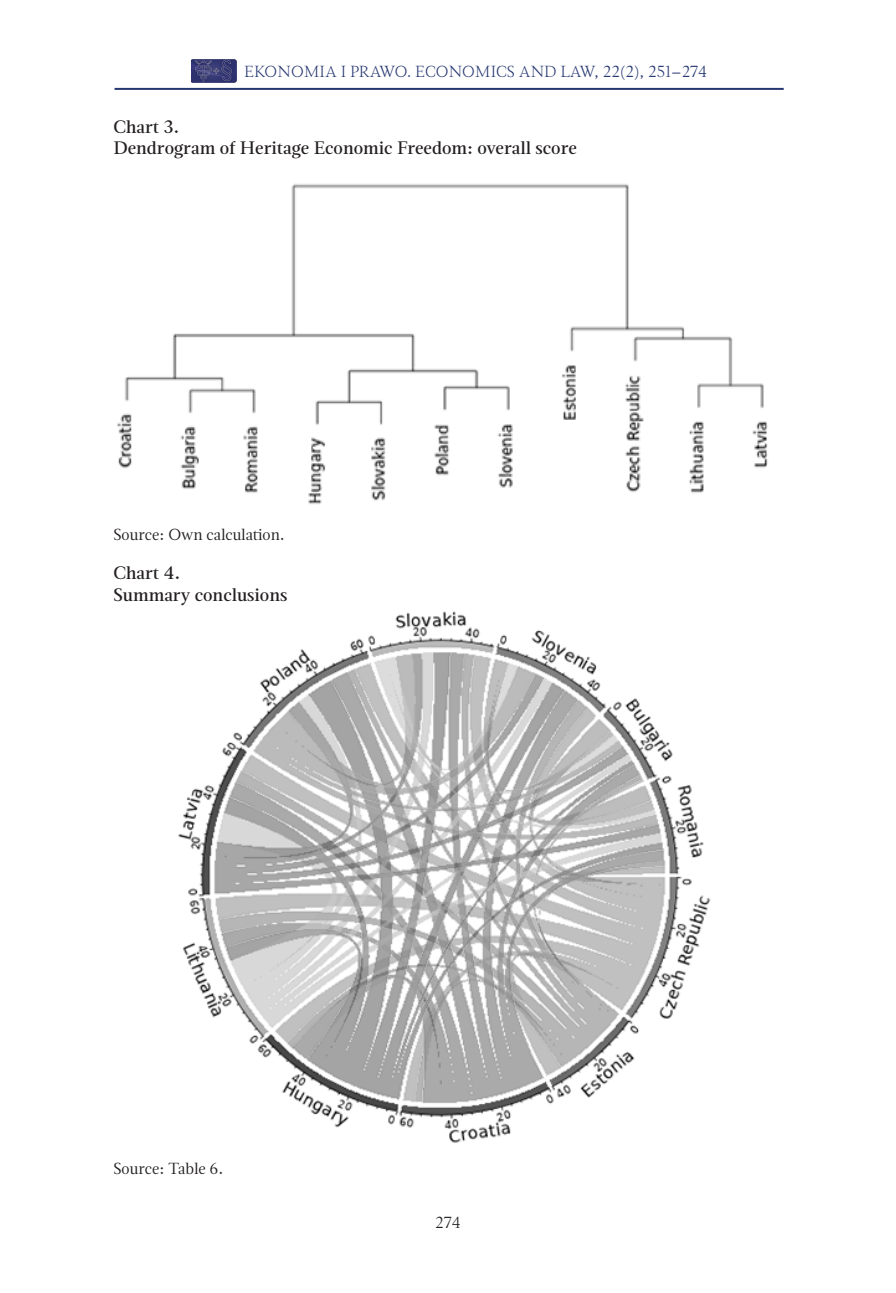
<style>
.page{position:relative;width:896px;height:1293px;background:#fff}
.page>*{position:absolute;margin:0;border:0;box-sizing:border-box;transform-origin:0 0}
.Obiekt_tytuł{font:500 18px "Magneta";color:#231f20}
.Obiekt_numer{font:500 18px "Magneta";color:#231f20}
.t1{font:100 16px "Magneta";color:#263771}
.Źródło{font:16px "Magneta";color:#231f20}
.t2{font:100 16px "Magneta";color:#231f20}
</style>
<div class="page">
<hr style="left:115px;top:88px;width:668px;height:2px;background:#263771">
<img style="left:191px;top:60px;width:46px;height:22px">
<img style="left:117px;top:183px;width:651px;height:321px">
<img style="left:178px;top:611px;width:533px;height:532px">
<p class="t1" style="left:244px;top:60px;width:464px">EKONOMIA I PRAWO. ECONOMICS AND LAW, 22(2), 251–274</p>
<p class="Obiekt_numer" style="left:113px;top:114px;width:68px">Chart 3.</p>
<p class="Obiekt_tytuł" style="left:113px;top:136px;width:465px">Dendrogram of Heritage Economic Freedom: overall score</p>
<p class="Źródło" style="left:113px;top:524px;width:173px">Source: Own calculation.</p>
<p class="Obiekt_numer" style="left:113px;top:560px;width:68px">Chart 4.</p>
<p class="Obiekt_tytuł" style="left:113px;top:582px;width:176px">Summary conclusions</p>
<p class="Źródło" style="left:113px;top:1157px;width:112px">Source: Table 6.</p>
<p class="t2" style="left:435px;top:1211px;width:27px">274</p>
</div>
